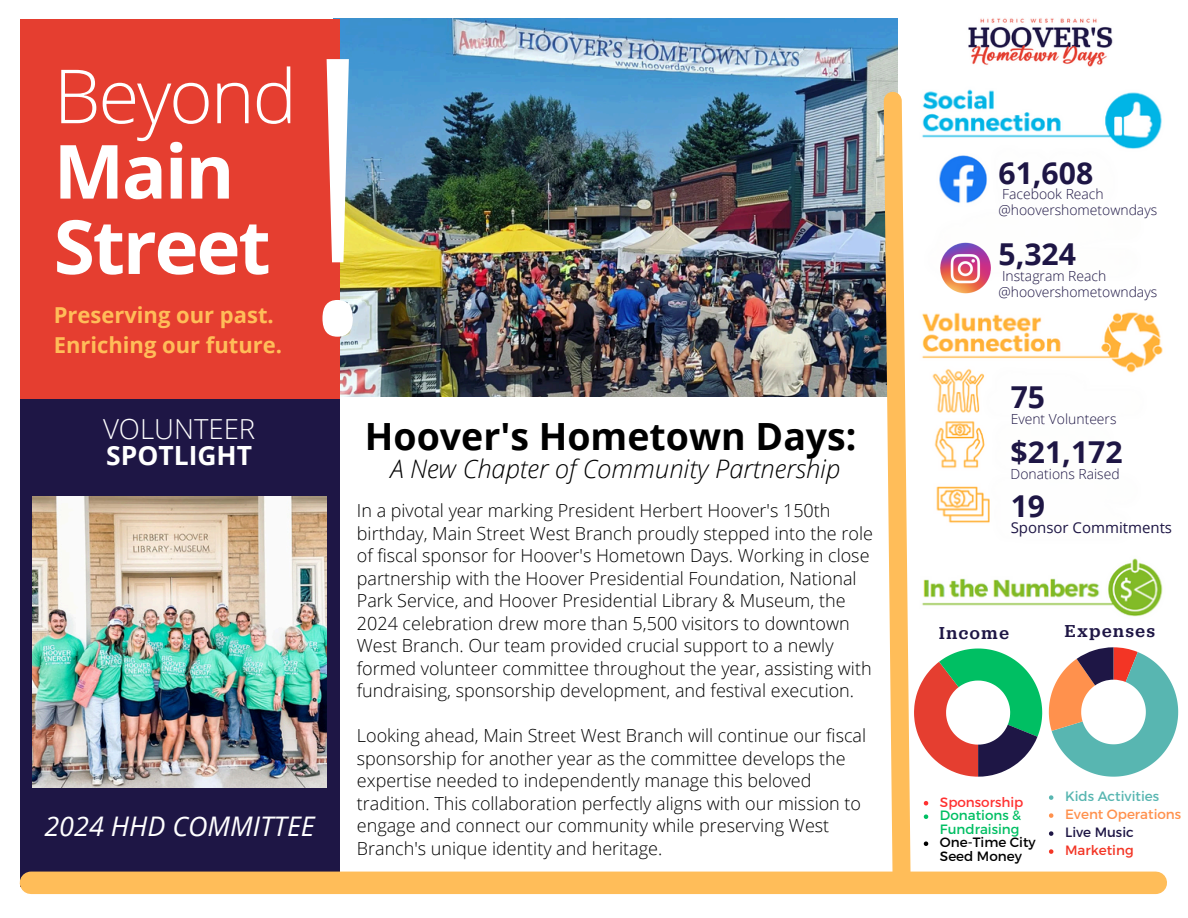
<style>
.page{position:relative;width:1188px;height:918px;background:#fff}
.page>*{position:absolute;margin:0;border:0;box-sizing:border-box;transform-origin:0 0}
.t1{font:300 383.55px "Open Sans";color:#fff}
.t2{font:700 74.7px/75.3px "Open Sans";letter-spacing:-.03em;color:#fff}
.t3{font:700 37.5px "Open Sans";color:#000}
.t4{font:700 30.15px "Open Sans";color:#1e1645}
.t5{font:300 27.6px "Open Sans";color:#fff}
.t6{font:italic 27px "Open Sans";color:#fff}
.t7{font:700 26.4px "Open Sans";color:#fff}
.t8{font:italic 300 25.5px "Open Sans";color:#000}
.t9{font:700 22.05px/30.3px "Open Sans";color:#ffbd59}
.t10{font:300 18px/22.5px "Open Sans";color:#000}
.t11{font:500 18px "Jubilat";letter-spacing:.095em;color:#1e1645}
.t12{font:15px "Open Sans";color:#1e1645}
.t13{font:300 13.95px "Open Sans";color:#1e1645}
.t14{font:13.5px/13.5px "Montserrat";color:#00bf63}
.t15{font:13.5px/13.5px "Montserrat";color:#000}
.t16{font:13.5px "Montserrat";color:#ff914d}
.t17{font:13.5px "Montserrat";color:#58b6b1}
.t18{font:13.5px "Montserrat";color:#ff3131}
.t19{font:13.5px "Montserrat";color:#1e1645}
.t20{font:13.5px "Montserrat";color:#f33525}
.s1{font-weight:300}
</style>
<div class="page">
<img style="left:340px;top:19px;width:557px;height:378px">
<div style="left:20px;top:397px;width:320px;height:490px;background:#1e1645"></div>
<div style="left:20px;top:19px;width:320px;height:380px;background:#e53e30"></div>
<div style="left:31px;top:872px;width:1125px;height:22px;background:#ffbd59"></div>
<img style="left:33px;top:497px;width:293px;height:290px">
<img style="left:1042px;top:92px;width:121px;height:525px">
<svg style="left:1049px;top:647px;width:129px;height:130px"></svg>
<img style="left:968px;top:18px;width:145px;height:49px">
<svg style="left:1049px;top:795px;width:4px;height:5px"></svg>
<svg style="left:1049px;top:813px;width:4px;height:5px"></svg>
<svg style="left:1049px;top:831px;width:4px;height:5px"></svg>
<svg style="left:1049px;top:849px;width:4px;height:5px"></svg>
<svg style="left:875px;top:83px;width:167px;height:812px"></svg>
<img style="left:941px;top:243px;width:49px;height:50px">
<p class="t2" style="left:54px;top:57px;width:245px"><span class="s1">Beyond<br></span>Main<br>Street</p>
<h1 class="t9" style="left:54px;top:299px;width:230px">Preserving our past.<br>Enriching our future.</h1>
<p class="t1" style="left:292px;top:-77px;width:94px">!</p>
<p class="t5" style="left:103px;top:409px;width:154px">VOLUNTEER</p>
<p class="t7" style="left:106px;top:437px;width:147px">SPOTLIGHT</p>
<p class="t6" style="left:44px;top:807px;width:272px">2024 HHD COMMITTEE</p>
<p class="t3" style="left:365px;top:410px;width:493px">Hoover's Hometown Days:</p>
<p class="t8" style="left:390px;top:451px;width:452px">A New Chapter of Community Partnership</p>
<p class="t10" style="left:357px;top:499px;width:518px">In a pivotal year marking President Herbert Hoover's 150th birthday, Main Street West Branch proudly stepped into the role of fiscal sponsor for Hoover's Hometown Days. Working in close partnership with the Hoover Presidential Foundation, National Park Service, and Hoover Presidential Library &amp; Museum, the 2024 celebration drew more than 5,500 visitors to downtown West Branch. Our team provided crucial support to a newly formed volunteer committee throughout the year, assisting with fundraising, sponsorship development, and festival execution.</p>
<p class="t10" style="left:357px;top:724px;width:511px">Looking ahead, Main Street West Branch will continue our fiscal sponsorship for another year as the committee develops the expertise needed to independently manage this beloved tradition. This collaboration perfectly aligns with our mission to engage and connect our community while preserving West Branch's unique identity and heritage.</p>
<p class="t4" style="left:998px;top:151px;width:96px">61,608</p>
<p class="t13" style="left:1002px;top:184px;width:103px">Facebook Reach</p>
<h4 class="t13" style="left:998px;top:200px;width:160px">@hoovershometowndays</h4>
<h2 class="t4" style="left:998px;top:233px;width:79px">5,324</h2>
<p class="t13" style="left:1002px;top:266px;width:106px">Instagram Reach</p>
<h2 class="t13" style="left:998px;top:282px;width:160px">@hoovershometowndays</h2>
<h3 class="t4" style="left:1011px;top:376px;width:36px">75</h3>
<h6 class="t13" style="left:1011px;top:409px;width:107px">Event Volunteers</h6>
<h6 class="t4" style="left:1011px;top:431px;width:114px">$21,172</h6>
<h5 class="t13" style="left:1011px;top:464px;width:111px">Donations Raised</h5>
<h5 class="t4" style="left:1011px;top:485px;width:36px">19</h5>
<p class="t12" style="left:1011px;top:517px;width:163px">Sponsor Commitments</p>
<p class="t11" style="left:939px;top:622px;width:71px">Income</p>
<p class="t11" style="left:1065px;top:620px;width:92px">Expenses</p>
<p class="t18" style="left:940px;top:793px;width:85px">Sponsorship</p>
<p class="t14" style="left:940px;top:808px;width:83px">Donations &amp;<br>Fundraising</p>
<p class="t15" style="left:940px;top:835px;width:97px">One-Time City<br>Seed Money</p>
<p class="t17" style="left:1065px;top:787px;width:96px">Kids Activities</p>
<p class="t16" style="left:1065px;top:805px;width:118px">Event Operations</p>
<p class="t19" style="left:1065px;top:823px;width:70px">Live Music</p>
<p class="t20" style="left:1065px;top:841px;width:70px">Marketing</p>
</div>
